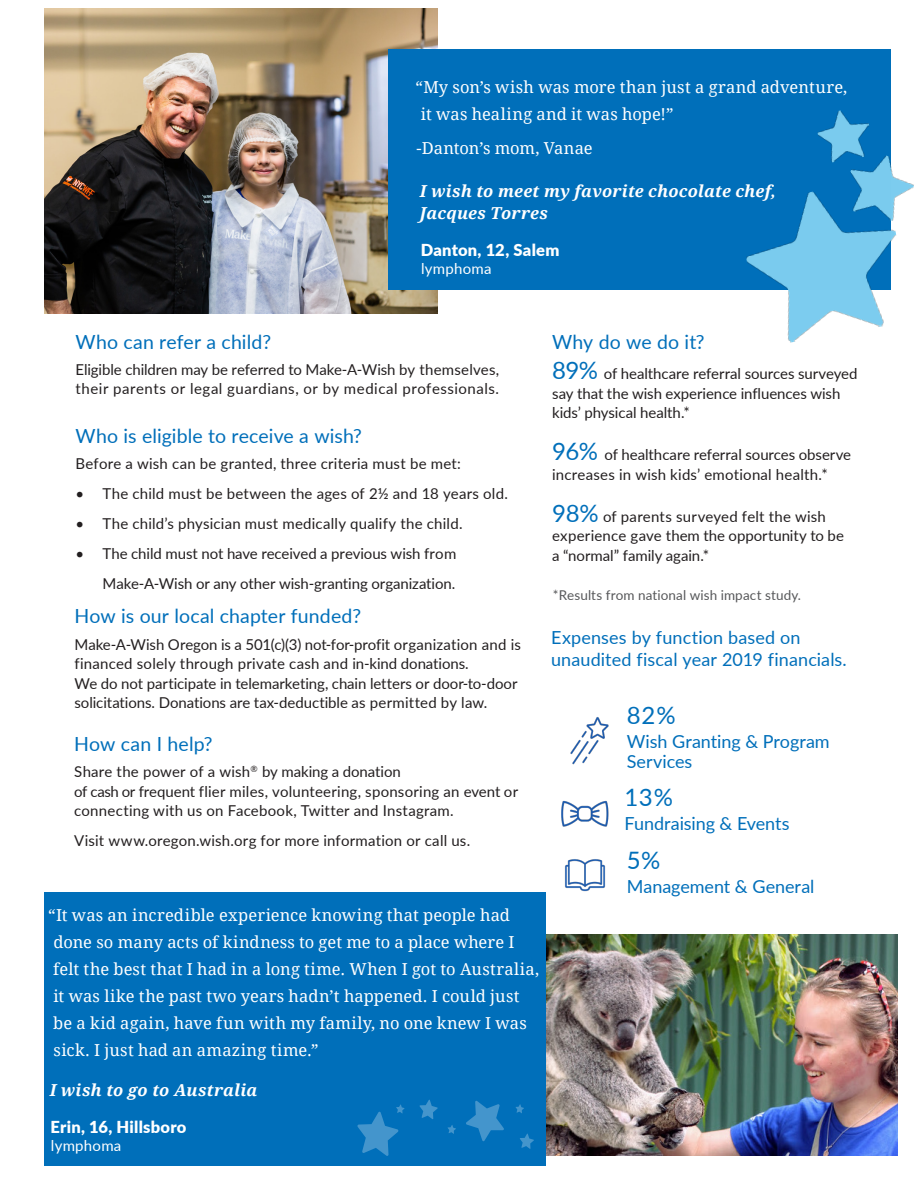
<style>
.page{position:relative;width:918px;height:1188px;background:#fff}
.page>*{position:absolute;margin:0;border:0;box-sizing:border-box;transform-origin:0 0}
.numbers{font:24px "Lato";color:#006fba}
.headings{font:19.5px "Lato";letter-spacing:.005em;color:#006fba}
.subheads{font:18px "Lato";letter-spacing:-.005em;color:#006fba}
.headings-2{font:18px/21.6px "Lato";letter-spacing:.005em;color:#006fba}
.subheads-2{font:16.5px/27px "Droid Serif";letter-spacing:.005em;color:#fff}
.body{font:italic 700 16.5px "Droid Serif";letter-spacing:.01em;color:#fff}
.body-2{font:900 16.5px "Lato";letter-spacing:.015em;color:#fff}
.body-3{font:15px/19.5px "Lato";letter-spacing:.005em;color:#231f20}
.body-4{font:15px/19.5px "Lato";letter-spacing:.025em;color:#231f20}
.body-5{font:15px "Lato";letter-spacing:.02em;color:#fff}
.subheads-3{font:13.5px "Lato";letter-spacing:.01em;color:#57585a}
.s1{font-size:24px;color:#006fba}
</style>
<div class="page">
<img style="left:546px;top:934px;width:352px;height:222px">
<img style="left:561px;top:800px;width:48px;height:27px">
<img style="left:565px;top:859px;width:41px;height:33px">
<img style="left:570px;top:717px;width:39px;height:48px">
<img style="left:44px;top:9px;width:393px;height:304px">
<div style="left:388px;top:50px;width:503px;height:240px;background:#006fba"></div>
<img style="left:817px;top:110px;width:52px;height:53px">
<img style="left:848px;top:155px;width:66px;height:34px">
<img style="left:746px;top:179px;width:165px;height:164px">
<div style="left:44px;top:892px;width:502px;height:274px;background:#006fba"></div>
<svg style="left:520px;top:1134px;width:14px;height:15px"></svg>
<svg style="left:516px;top:1104px;width:8px;height:9px"></svg>
<svg style="left:448px;top:1125px;width:8px;height:9px"></svg>
<svg style="left:420px;top:1100px;width:18px;height:19px"></svg>
<svg style="left:357px;top:1104px;width:48px;height:52px"></svg>
<svg style="left:466px;top:1101px;width:38px;height:40px"></svg>
<p class="subheads-2" style="left:421px;top:73px;width:428px;text-indent:-5px">“My son’s wish was more than just a grand adventure, it was healing and it was hope!”</p>
<p class="subheads-2" style="left:416px;top:134px;width:178px">-Danton’s mom, Vanae</p>
<p class="body" style="left:420px;top:179px;width:357px">I wish to meet my favorite chocolate chef,</p>
<p class="body" style="left:420px;top:201px;width:130px">Jacques Torres</p>
<p class="body-2" style="left:421px;top:238px;width:140px">Danton, 12, Salem</p>
<p class="body-5" style="left:421px;top:258px;width:72px">lymphoma</p>
<p class="headings" style="left:76px;top:328px;width:197px">Who can refer a child?</p>
<p class="body-4" style="left:76px;top:359px;width:425px">Eligible children may be referred to Make-A-Wish by themselves, their parents or legal guardians, or by medical professionals.</p>
<p class="headings" style="left:76px;top:422px;width:288px">Who is eligible to receive a wish?</p>
<p class="body-3" style="left:76px;top:453px;width:387px">Before a wish can be granted, three criteria must be met:</p>
<p class="body-3" style="left:76px;top:483px;width:434px">• The child must be between the ages of 2½ and 18 years old.</p>
<p class="body-3" style="left:76px;top:513px;width:388px">• The child’s physician must medically qualify the child.</p>
<p class="body-3" style="left:76px;top:538px;width:382px;line-height:30px;text-align:right">• The child must not have received a previous wish from<br>Make-A-Wish or any other wish-granting organization.</p>
<p class="headings" style="left:75px;top:602px;width:288px">How is our local chapter funded?</p>
<p class="body-3" style="left:75px;top:634px;width:448px">Make-A-Wish Oregon is a 501(c)(3) not-for-profit organization and is financed solely through private cash and in-kind donations.</p>
<p class="body-3" style="left:75px;top:673px;width:444px">We do not participate in telemarketing, chain letters or door-to-door solicitations. Donations are tax-deductible as permitted by law.</p>
<p class="headings" style="left:74px;top:730px;width:140px">How can I help?</p>
<p class="body-3" style="left:74px;top:762px;width:328px">Share the power of a wish<sup>®</sup> by making a donation</p>
<p class="body-3" style="left:74px;top:781px;width:445px">of cash or frequent flier miles, volunteering, sponsoring an event or connecting with us on Facebook, Twitter and Instagram.</p>
<p class="body-3" style="left:74px;top:831px;width:398px">Visit www.oregon.wish.org for more information or call us.</p>
<p class="subheads-2" style="left:53px;top:902px;width:487px;text-indent:-5px">“It was an incredible experience knowing that people had done so many acts of kindness to get me to a place where I felt the best that I had in a long time. When I got to Australia, it was like the past two years hadn’t happened. I could just be a kid again, have fun with my family, no one knew I was sick. I just had an amazing time.”</p>
<p class="body" style="left:50px;top:1078px;width:209px">I wish to go to Australia</p>
<p class="body-2" style="left:51px;top:1115px;width:137px">Erin, 16, Hillsboro</p>
<p class="body-5" style="left:51px;top:1135px;width:72px">lymphoma</p>
<p class="headings" style="left:552px;top:328px;width:154px">Why do we do it?</p>
<p class="body-3" style="left:552px;top:364px;width:307px"><span class="s1">89%</span> of healthcare referral sources surveyed say that the wish experience influences wish kids’ physical health.*</p>
<p class="body-3" style="left:552px;top:445px;width:301px"><span class="s1">96%</span> of healthcare referral sources observe increases in wish kids’ emotional health.*</p>
<p class="body-3" style="left:552px;top:506px;width:293px"><span class="s1">98%</span> of parents surveyed felt the wish experience gave them the opportunity to be</p>
<p class="body-3" style="left:552px;top:545px;width:159px">a “normal” family again.*</p>
<p class="subheads-3" style="left:553px;top:585px;width:250px">*Results from national wish impact study.</p>
<p class="headings-2" style="left:551px;top:626px;width:297px">Expenses by function based on unaudited fiscal year 2019 financials.</p>
<p class="numbers" style="left:627px;top:698px;width:50px">82%</p>
<p class="subheads" style="left:627px;top:728px;width:204px">Wish Granting &amp; Program</p>
<p class="subheads" style="left:627px;top:748px;width:67px">Services</p>
<p class="numbers" style="left:625px;top:781px;width:50px">13%</p>
<p class="subheads" style="left:625px;top:811px;width:167px">Fundraising &amp; Events</p>
<p class="numbers" style="left:627px;top:843px;width:35px">5%</p>
<p class="subheads" style="left:627px;top:874px;width:189px">Management &amp; General</p>
</div>
